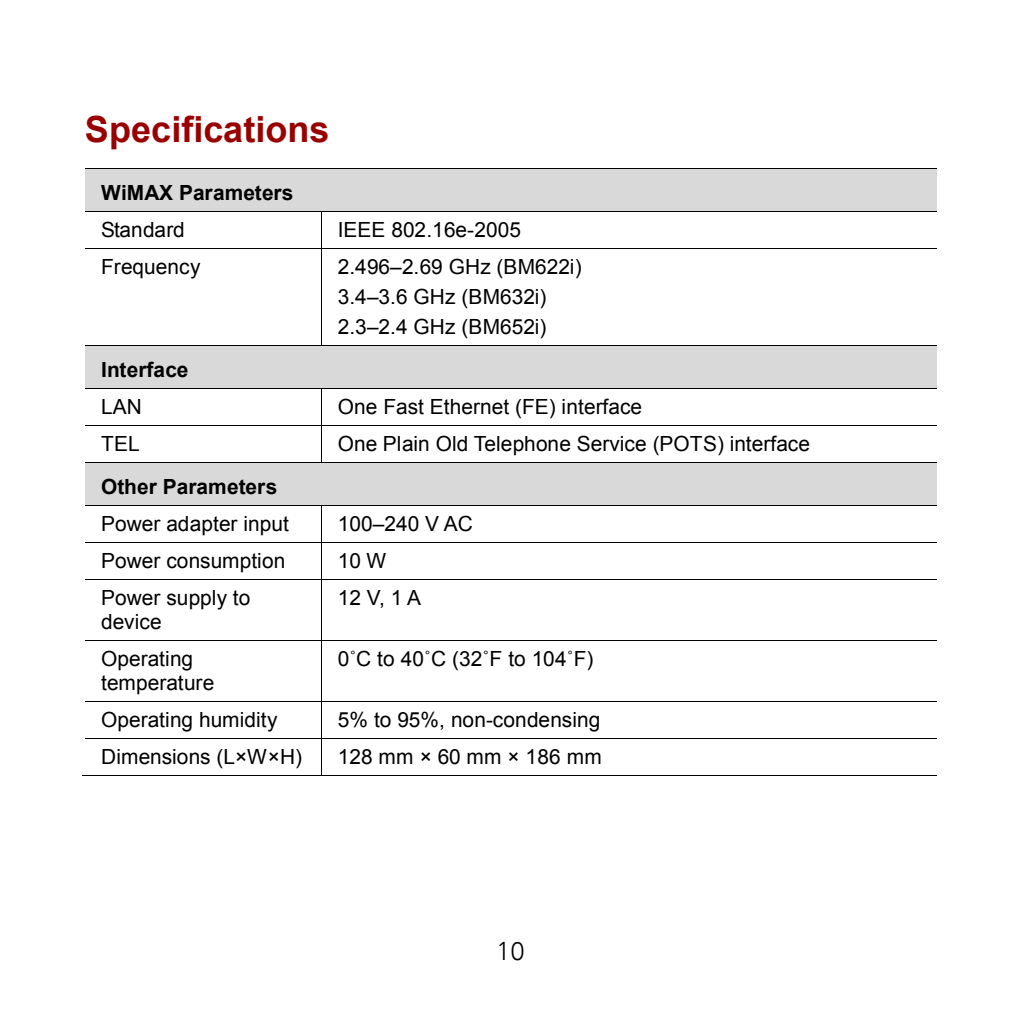
<style>
.page{position:relative;width:1021px;height:1021px;background:#fff}
.page>*{position:absolute;margin:0;border:0;box-sizing:border-box;transform-origin:0 0}
.t1{font:700 36px "Arial";color:#900}
.t2{font:300 27px "Frutiger Next LT";color:#000}
.t3{font:21px/30px "Arial";color:#000}
.t4{font:700 21px/37.5px "Arial";color:#000}
.s1{font-weight:400}
.s2{font-weight:700}
</style>
<div class="page">
<div style="left:85px;top:169px;width:16px;height:42px;background:#d9d9d9"></div>
<div style="left:920px;top:169px;width:16px;height:42px;background:#d9d9d9"></div>
<div style="left:101px;top:169px;width:819px;height:42px;background:#d9d9d9"></div>
<hr style="left:85px;top:169px;width:851px;height:1px;background:#000">
<hr style="left:85px;top:211px;width:236px;height:1px;background:#000">
<hr style="left:322px;top:211px;width:614px;height:1px;background:#000">
<hr style="left:321px;top:212px;width:1px;height:36px;background:#000">
<hr style="left:85px;top:248px;width:236px;height:1px;background:#000">
<hr style="left:322px;top:248px;width:614px;height:1px;background:#000">
<hr style="left:321px;top:249px;width:1px;height:96px;background:#000">
<div style="left:85px;top:346px;width:16px;height:42px;background:#d9d9d9"></div>
<div style="left:920px;top:346px;width:16px;height:42px;background:#d9d9d9"></div>
<div style="left:101px;top:346px;width:819px;height:42px;background:#d9d9d9"></div>
<hr style="left:85px;top:345px;width:236px;height:1px;background:#000">
<hr style="left:322px;top:345px;width:614px;height:1px;background:#000">
<hr style="left:85px;top:388px;width:236px;height:1px;background:#000">
<hr style="left:322px;top:388px;width:614px;height:1px;background:#000">
<hr style="left:321px;top:389px;width:1px;height:36px;background:#000">
<hr style="left:85px;top:425px;width:236px;height:1px;background:#000">
<hr style="left:322px;top:425px;width:614px;height:1px;background:#000">
<hr style="left:321px;top:426px;width:1px;height:36px;background:#000">
<div style="left:85px;top:463px;width:16px;height:42px;background:#d9d9d9"></div>
<div style="left:920px;top:463px;width:16px;height:42px;background:#d9d9d9"></div>
<div style="left:101px;top:463px;width:819px;height:42px;background:#d9d9d9"></div>
<hr style="left:85px;top:462px;width:236px;height:1px;background:#000">
<hr style="left:322px;top:462px;width:614px;height:1px;background:#000">
<hr style="left:85px;top:505px;width:236px;height:1px;background:#000">
<hr style="left:322px;top:505px;width:614px;height:1px;background:#000">
<hr style="left:321px;top:506px;width:1px;height:36px;background:#000">
<hr style="left:85px;top:542px;width:236px;height:1px;background:#000">
<hr style="left:322px;top:542px;width:614px;height:1px;background:#000">
<hr style="left:321px;top:542px;width:1px;height:37px;background:#000">
<hr style="left:85px;top:579px;width:236px;height:1px;background:#000">
<hr style="left:322px;top:579px;width:614px;height:1px;background:#000">
<hr style="left:321px;top:579px;width:1px;height:61px;background:#000">
<hr style="left:85px;top:640px;width:236px;height:1px;background:#000">
<hr style="left:322px;top:640px;width:614px;height:1px;background:#000">
<hr style="left:321px;top:640px;width:1px;height:61px;background:#000">
<hr style="left:85px;top:701px;width:236px;height:1px;background:#000">
<hr style="left:322px;top:701px;width:614px;height:1px;background:#000">
<hr style="left:321px;top:701px;width:1px;height:36px;background:#000">
<hr style="left:85px;top:737px;width:236px;height:1px;background:#000">
<hr style="left:322px;top:737px;width:614px;height:1px;background:#000">
<hr style="left:83px;top:775px;width:238px;height:1px;background:#000">
<hr style="left:321px;top:738px;width:1px;height:37px;background:#000">
<hr style="left:322px;top:775px;width:614px;height:1px;background:#000">
<p class="t1" style="left:85px;top:110px;width:246px">Specifications</p>
<p class="t4" style="left:101px;top:174px;width:194px">WiMAX Parameters<br><span class="s1">Standard</span></p>
<p class="t3" style="left:338px;top:215px;width:185px">IEEE 802.16e-2005</p>
<p class="t3" style="left:101px;top:252px;width:101px">Frequency</p>
<p class="t3" style="left:338px;top:252px;width:245px">2.496–2.69 GHz (BM622i)<br>3.4–3.6 GHz (BM632i)<br>2.3–2.4 GHz (BM652i)</p>
<p class="t4" style="left:101px;top:351px;width:89px">Interface<br><span class="s1">LAN</span></p>
<p class="t3" style="left:338px;top:392px;width:306px">One Fast Ethernet (FE) interface</p>
<p class="t3" style="left:101px;top:429px;width:40px">TEL</p>
<p class="t3" style="left:338px;top:429px;width:473px">One Plain Old Telephone Service (POTS) interface</p>
<p class="t3" style="left:101px;top:467px;width:189px;line-height:37.5px"><span class="s2">Other Parameters<br></span>Power adapter input</p>
<p class="t3" style="left:338px;top:508px;width:136px">100–240 V AC</p>
<p class="t3" style="left:101px;top:545px;width:185px">Power consumption</p>
<p class="t3" style="left:338px;top:545px;width:50px">10 W</p>
<p class="t3" style="left:101px;top:586px;width:151px;line-height:23.7px">Power supply to device</p>
<p class="t3" style="left:338px;top:582px;width:85px">12V,1A</p>
<p class="t3" style="left:101px;top:646px;width:115px;line-height:24px">Operating temperature</p>
<p class="t3" style="left:338px;top:643px;width:257px">0˚C to 40˚C (32˚F to 104˚F)</p>
<p class="t3" style="left:101px;top:704px;width:178px">Operating humidity</p>
<p class="t3" style="left:338px;top:704px;width:264px">5% to 95%, non-condensing</p>
<p class="t3" style="left:101px;top:741px;width:202px">Dimensions (L×W×H)</p>
<p class="t3" style="left:338px;top:741px;width:265px">128 mm ×60 mm × 186 mm</p>
<p class="t2" style="left:496px;top:936px;width:30px">10</p>
</div>
